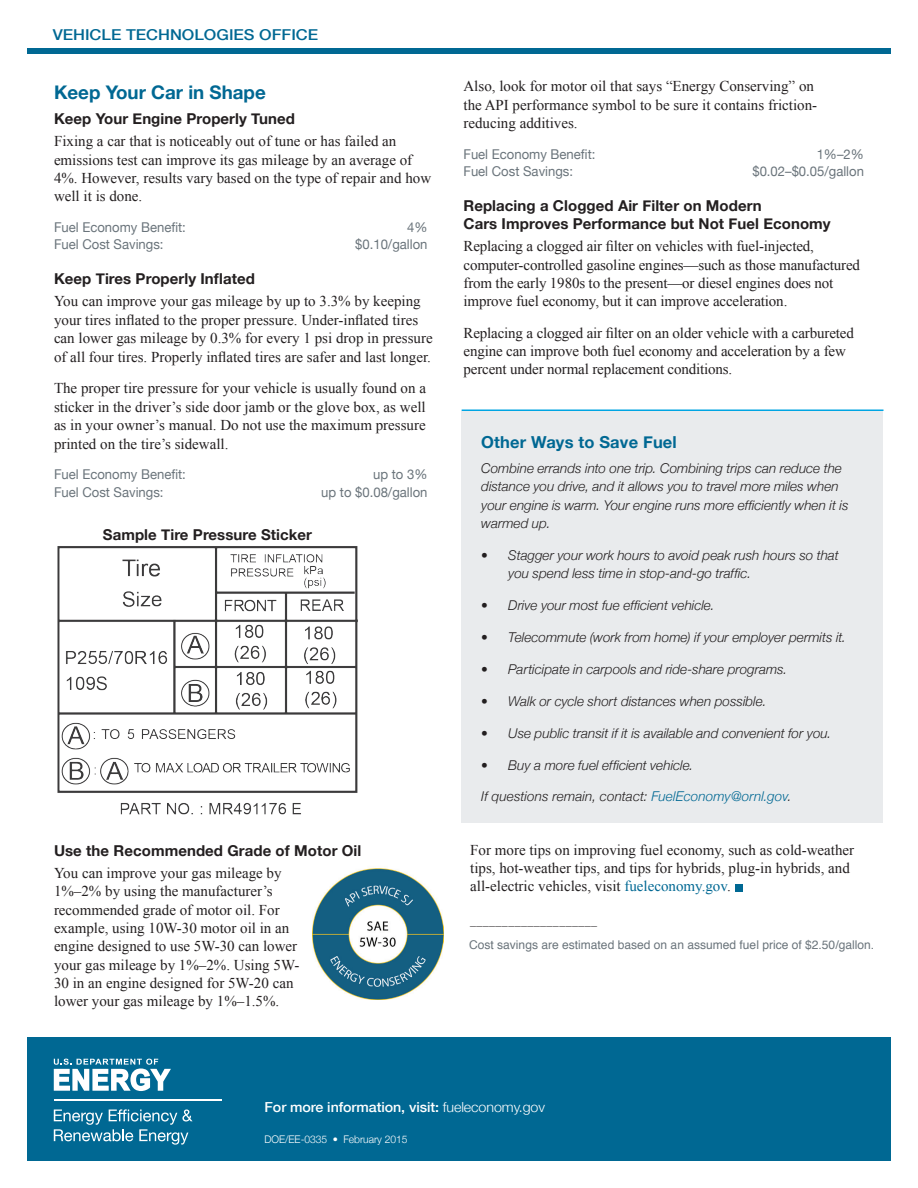
<style>
.page{position:relative;width:918px;height:1188px;background:#fff}
.page>*{position:absolute;margin:0;border:0;box-sizing:border-box;transform-origin:0 0}
.heading_1{font:700 18.75px "Helvetica Neue";color:#006893}
.sidebar_head{font:700 16.5px "Helvetica Neue";letter-spacing:.01em;color:#006893}
.body_text{font:15px/18.3px "Times New Roman";color:#231f20}
.heading_2{font:700 15px/18px "Helvetica Neue";letter-spacing:.005em;color:#231f20}
.t1{font:500 15px "Helvetica Neue";color:#006893;scale:1.1 1}
.t2{font:500 13.8px "Helvetica Neue";letter-spacing:-.005em;color:#fff}
.sidebar_head-2{font:italic 300 13.5px/18.3px "Helvetica Neue";color:#231f20}
.saving_estimates{font:13.5px "Helvetica Neue";color:#6a747b}
.sidebar_text{font:italic 300 13.5px "Helvetica Neue";letter-spacing:.01em;color:#231f20}
.footnotes{font:12px "Helvetica";color:#6a747b}
.t3{font:300 10.5px "Helvetica Neue";letter-spacing:-.005em;color:#fff}
.t4{font:italic 300 8.25px "Helvetica Neue";color:#231f20}
.s1{color:#006893}
.s2{font-weight:300}
</style>
<div class="page">
<img style="left:313px;top:868px;width:130px;height:131px">
<img style="left:57px;top:546px;width:301px;height:269px">
<div style="left:735px;top:884px;width:7px;height:7px;background:#006893"></div>
<div style="left:461px;top:411px;width:422px;height:411px;background:#e9ebed"></div>
<hr style="left:462px;top:410px;width:422px;height:1px;background:#00a5e3">
<div style="left:27px;top:48px;width:864px;height:6px;background:#006893"></div>
<div style="left:27px;top:1038px;width:864px;height:123px;background:#006893"></div>
<svg style="left:54px;top:1059px;width:117px;height:32px"></svg>
<hr style="left:54px;top:1099px;width:168px;height:2px;background:#fff">
<svg style="left:54px;top:1109px;width:139px;height:36px"></svg>
<p class="t1" style="left:53px;top:22px;width:243px">VEHICLE TECHNOLOGIES OFFICE</p>
<p class="heading_1" style="left:54px;top:78px;width:213px">Keep Your Car in Shape</p>
<p class="heading_2" style="left:54px;top:110px;width:242px">Keep Your Engine Properly Tuned</p>
<p class="body_text" style="left:54px;top:132px;width:379px">Fixing a car that is noticeably out of tune or has failed an emissions test can improve its gas mileage by an average of 4%. However, results vary based on the type of repair and how well it is done.</p>
<p class="saving_estimates" style="left:54px;top:218px;width:133px">Fuel Economy Benefit:</p>
<p class="saving_estimates" style="left:407px;top:218px;width:22px">4%</p>
<p class="saving_estimates" style="left:54px;top:235px;width:111px">Fuel Cost Savings:</p>
<p class="saving_estimates" style="left:355px;top:235px;width:74px">$0.10/gallon</p>
<p class="heading_2" style="left:54px;top:270px;width:203px">Keep Tires Properly Inflated</p>
<p class="body_text" style="left:54px;top:292px;width:380px">You can improve your gas mileage by up to 3.3% by keeping your tires inflated to the proper pressure. Under-inflated tires can lower gas mileage by 0.3% for every 1 psi drop in pressure of all four tires. Properly inflated tires are safer and last longer.</p>
<p class="body_text" style="left:54px;top:379px;width:373px;text-align:justify">The proper tire pressure for your vehicle is usually found on a sticker in the driver’s side door jamb or the glove box, as well as in your owner’s manual. Do not use the maximum pressure printed on the tire’s sidewall.</p>
<p class="saving_estimates" style="left:54px;top:465px;width:133px">Fuel Economy Benefit:</p>
<p class="saving_estimates" style="left:373px;top:465px;width:56px">up to 3%</p>
<p class="saving_estimates" style="left:54px;top:482px;width:111px">Fuel Cost Savings:</p>
<p class="saving_estimates" style="left:321px;top:482px;width:108px">up to $0.08/gallon</p>
<p class="heading_2" style="left:103px;top:526px;width:211px">Sample Tire Pressure Sticker</p>
<p class="heading_2" style="left:54px;top:842px;width:309px">Use the Recommended Grade of Motor Oil</p>
<p class="body_text" style="left:54px;top:863px;width:247px">You can improve your gas mileage by 1%–2% by using the manufacturer’s recommended grade of motor oil. For example, using 10W-30 motor oil in an engine designed to use 5W-30 can lower your gas mileage by 1%–2%. Using 5W-30 in an engine designed for 5W-20 can lower your gas mileage by 1%–1.5%.</p>
<p class="body_text" style="left:464px;top:77px;width:355px">Also, look for motor oil that says “Energy Conserving” on the API performance symbol to be sure it contains friction&shy;reducing additives.</p>
<p class="saving_estimates" style="left:464px;top:144px;width:133px">Fuel Economy Benefit:</p>
<p class="saving_estimates" style="left:817px;top:144px;width:49px">1%–2%</p>
<p class="saving_estimates" style="left:464px;top:162px;width:111px">Fuel Cost Savings:</p>
<p class="saving_estimates" style="left:752px;top:162px;width:113px">$0.02–$0.05/gallon</p>
<p class="heading_2" style="left:464px;top:197px;width:369px">Replacing a Clogged Air Filter on Modern<br>Cars Improves Performance but Not Fuel Economy</p>
<p class="body_text" style="left:464px;top:237px;width:398px">Replacing a clogged air filter on vehicles with fuel-injected, computer-controlled gasoline engines—such as those manufactured from the early 1980s to the present—or diesel engines does not improve fuel economy, but it can improve acceleration.</p>
<p class="body_text" style="left:464px;top:324px;width:392px">Replacing a clogged air filter on an older vehicle with a carbureted engine can improve both fuel economy and acceleration by a few percent under normal replacement conditions.</p>
<p class="sidebar_head" style="left:481px;top:429px;width:197px">Other Ways to Save Fuel</p>
<p class="sidebar_head-2" style="left:481px;top:458px;width:369px">Combine errands into one trip. Combining trips can reduce the distance you drive, and it allows you to travel more miles when your engine is warm. Your engine runs more efficiently when it is warmed up.</p>
<p class="sidebar_head-2" style="left:508px;top:545px;width:332px;text-indent:-27px">• Stagger your work hours to avoid peak rush hours so that you spend less time in stop-and-go traffic.</p>
<p class="sidebar_head-2" style="left:481px;top:596px;width:235px">• Drive your most fue efficient vehicle.</p>
<p class="sidebar_head-2" style="left:481px;top:628px;width:366px">• Telecommute (work from home) if your employer permits it.</p>
<p class="sidebar_head-2" style="left:481px;top:659px;width:308px">• Participate in carpools and ride-share programs.</p>
<p class="sidebar_head-2" style="left:481px;top:691px;width:287px">• Walk or cycle short distances when possible.</p>
<p class="sidebar_head-2" style="left:481px;top:723px;width:351px">• Use public transit if it is available and convenient for you.</p>
<p class="sidebar_head-2" style="left:481px;top:755px;width:214px">• Buy a more fuel efficient vehicle.</p>
<p class="sidebar_text" style="left:481px;top:786px;width:312px">If questions remain, contact: <span class="s1">FuelEconomy@ornl.gov</span>.</p>
<p class="body_text" style="left:470px;top:841px;width:385px">For more tips on improving fuel economy, such as cold-weather tips, hot-weather tips, and tips for hybrids, plug-in hybrids, and all-electric vehicles, visit <span class="s1">fueleconomy.gov</span>.</p>
<p class="t4" style="left:469px;top:920px;width:131px">————————————————————</p>
<p class="footnotes" style="left:469px;top:936px;width:407px">Cost savings are estimated based on an assumed fuel price of $2.50/gallon.</p>
<p class="t2" style="left:265px;top:1096px;width:282px">For more information, visit: <span class="s2">fueleconomy.gov</span></p>
<p class="t3" style="left:265px;top:1131px;width:144px">DOE/EE-0335 • February 2015</p>
</div>
